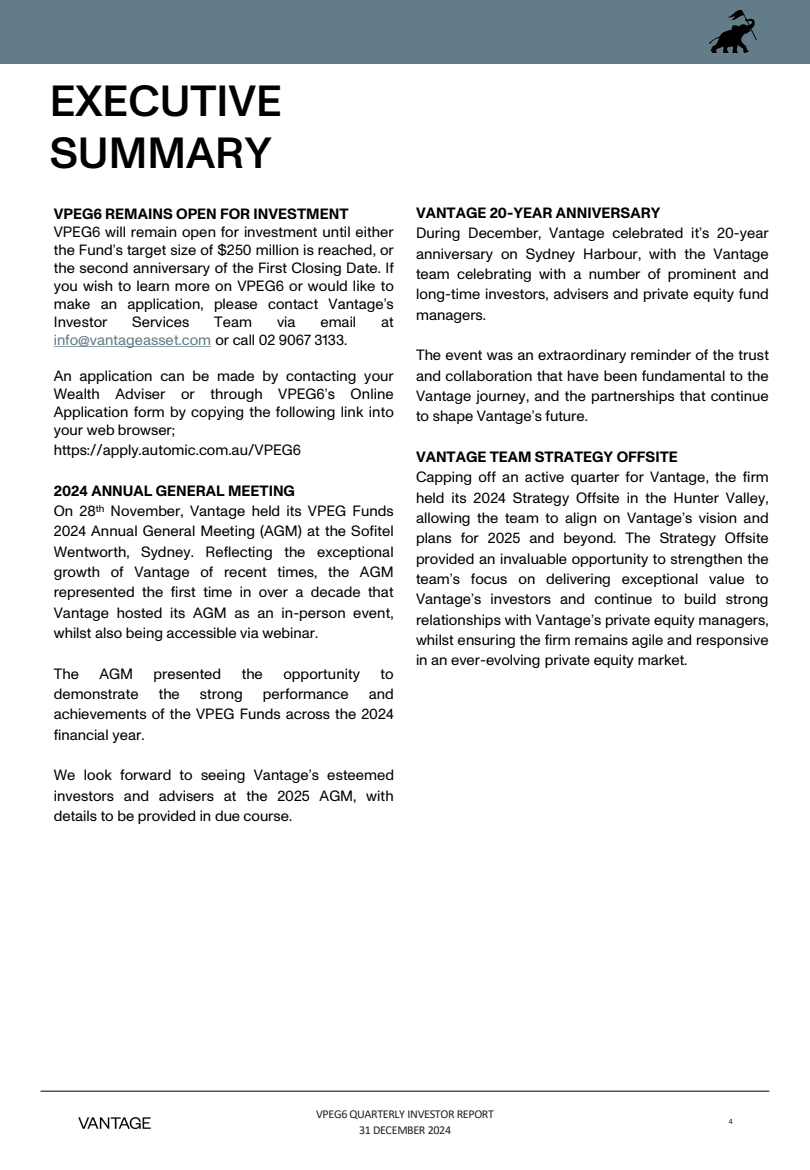
<style>
.page{position:relative;width:810px;height:1170px;background:#fff}
.page>*{position:absolute;margin:0;border:0;box-sizing:border-box;transform-origin:0 0}
.t1{font:500 43.5px/52.2px "ABC Monument Grotesk";color:#000}
.t2{font:15px/20.4px "ABC Monument Grotesk";color:#000;text-align:justify}
.t3{font:700 15px "ABC Monument Grotesk";color:#000}
.t4{font:15px "ABC Monument Grotesk";color:#647b88}
.t5{font:12px "Calibri";letter-spacing:-.03em;color:#231f20}
.t6{font:8.1px "Calibri";color:#231f20}
.s1{color:#000}
</style>
<div class="page">
<hr style="left:41px;top:1091px;width:728px;height:1px;background:#000">
<img style="left:78px;top:1117px;width:73px;height:13px">
<div style="left:0;top:0;width:810px;height:64px;background:#637c89"></div>
<img style="left:709px;top:10px;width:48px;height:43px">
<svg style="left:54px;top:346px;width:157px;height:1px"></svg>
<p class="t1" style="left:50px;top:76px;width:234px">EXECUTIVE<br>SUMMARY</p>
<p class="t3" style="left:54px;top:204px;width:296px">VPEG6 REMAINS OPEN FOR INVESTMENT</p>
<p class="t2" style="left:54px;top:223px;width:342px;line-height:18px">VPEG6 will remain open for investment until either the Fund’s target size of $250 million is reached, or the second anniversary of the First Closing Date. If you wish to learn more on VPEG6 or would like to make an application, please contact Vantage’s Investor</p>
<p class="t2" style="left:132px;top:312px;width:59px">Services</p>
<p class="t2" style="left:214px;top:312px;width:39px">Team</p>
<p class="t2" style="left:277px;top:312px;width:20px">via</p>
<p class="t2" style="left:320px;top:312px;width:37px">email</p>
<p class="t2" style="left:381px;top:312px;width:14px">at</p>
<p class="t4" style="left:54px;top:331px;width:295px">info@vantageasset.com <span class="s1">or call 02 9067 3133.</span></p>
<p class="t2" style="left:54px;top:367px;width:342px;line-height:18px">An application can be made by contacting your Wealth Adviser or through VPEG6’s Online Application form by copying the following link into your web browser;</p>
<p class="t2" style="left:54px;top:439px;width:249px">https://apply.automic.com.au/VPEG6</p>
<p class="t3" style="left:54px;top:482px;width:243px">2024 ANNUAL GENERAL MEETING</p>
<p class="t2" style="left:54px;top:501px;width:342px">On 28<sup>th</sup> November, Vantage held its VPEG Funds 2024 Annual General Meeting (AGM) at the Sofitel Wentworth, Sydney. Reflecting the exceptional growth of Vantage of recent times, the AGM represented the first time in over a decade that Vantage hosted its AGM as an in-person event, whilst also being accessible via webinar.</p>
<p class="t2" style="left:54px;top:663px;width:27px">The</p>
<p class="t2" style="left:99px;top:663px;width:35px">AGM</p>
<p class="t2" style="left:154px;top:663px;width:69px">presented</p>
<p class="t2" style="left:242px;top:663px;width:22px">the</p>
<p class="t2" style="left:283px;top:663px;width:78px">opportunity</p>
<p class="t2" style="left:381px;top:663px;width:15px">to</p>
<p class="t2" style="left:54px;top:684px;width:86px">demonstrate</p>
<p class="t2" style="left:159px;top:684px;width:23px">the</p>
<p class="t2" style="left:200px;top:684px;width:45px">strong</p>
<p class="t2" style="left:263px;top:684px;width:87px">performance</p>
<p class="t2" style="left:54px;top:684px;width:342px;text-indent:315px">and achievements of the VPEG Funds across the 2024 financial year.</p>
<p class="t2" style="left:54px;top:765px;width:342px">We look forward to seeing Vantage’s esteemed investors and advisers at the 2025 AGM, with details to be provided in due course.</p>
<p class="t3" style="left:416px;top:204px;width:246px">VANTAGE 20-YEAR ANNIVERSARY</p>
<p class="t2" style="left:416px;top:223px;width:354px">During December, Vantage celebrated it’s 20-year anniversary on Sydney Harbour, with the Vantage team celebrating with a number of prominent and long-time investors, advisers and private equity fund managers.</p>
<p class="t2" style="left:416px;top:345px;width:354px">The event was an extraordinary reminder of the trust and collaboration that have been fundamental to the Vantage journey, and the partnerships that continue to shape Vantage’s future.</p>
<p class="t3" style="left:416px;top:448px;width:263px">VANTAGE TEAM STRATEGY OFFSITE</p>
<p class="t2" style="left:416px;top:467px;width:354px">Capping off an active quarter for Vantage, the firm held its 2024 Strategy Offsite in the Hunter Valley, allowing the team to align on Vantage’s vision and plans for 2025 and beyond. The Strategy Offsite provided an invaluable opportunity to strengthen the team’s focus on delivering exceptional value to Vantage’s investors and continue to build strong relationships with Vantage’s private equity managers, whilst ensuring the firm remains agile and responsive in an ever-evolving private equity market.</p>
<p class="t5" style="left:316px;top:1105px;width:179px">VPEG6 QUARTERLY INVESTOR REPORT</p>
<p class="t5" style="left:359px;top:1121px;width:93px">31 DECEMBER 2024</p>
<p class="t6" style="left:729px;top:1115px;width:6px">4</p>
</div>
